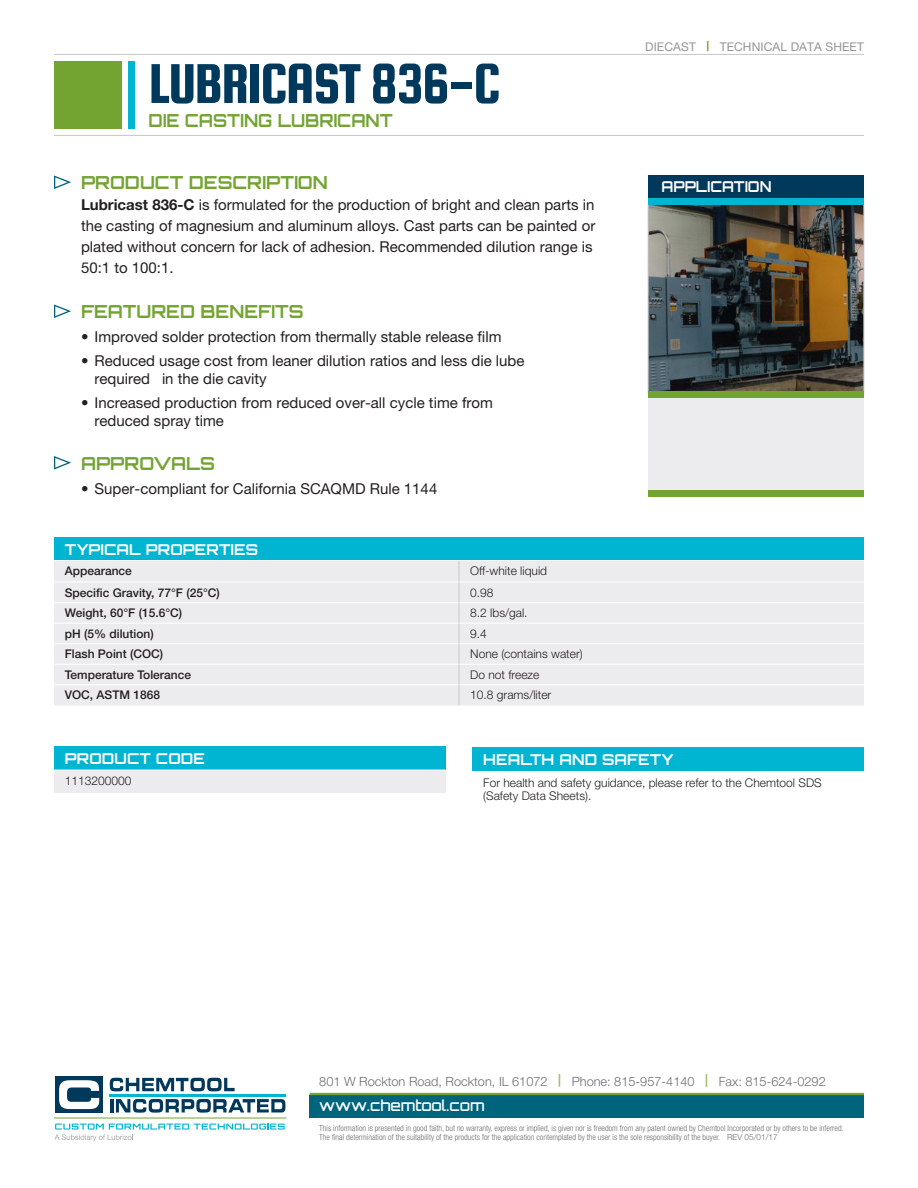
<style>
.page{position:relative;width:918px;height:1188px;background:#fff}
.page>*{position:absolute;margin:0;border:0;box-sizing:border-box;transform-origin:0 0}
.t1{font:60px "Squada One";letter-spacing:-.03em;color:#00395c}
._03_-_subhead{font:700 18px "Orbitron";color:#73a432}
._03_-_subhead-2{font:700 18px "Orbitron";color:#73a432;scale:.95 1}
._06_-_Benefits_Bulle{font:15px/18px "Helvetica Neue LT Pro";color:#231f20}
._04_-_Body_Copy_10_1{font:15px/21px "Helvetica Neue LT Pro";color:#231f20}
._2016_Chart_Head{font:700 15px "Orbitron";letter-spacing:.01em;color:#fff}
.t2{font:500 15px "Orbitron";color:#fff}
._03_-_subhead-3{font:700 15px "Orbitron";color:#fff;scale:.95 1}
.t3{font:300 12.75px "Helvetica Neue LT Pro";color:#6c6d70}
.New_Chart_Regular_RI{font:300 12px/13.5px "Helvetica Neue LT Pro";color:#231f20}
.New_Chart_Bold_LEFT{font:500 12px "Helvetica Neue LT Pro";color:#231f20}
.t4{font:12px "Helvetica Neue LT Pro";letter-spacing:.01em;color:#939598}
.New_Chart_Bold_LEFT-2{font:300 12px "Helvetica Neue LT Pro";color:#231f20}
.t5{font:300 condensed 8.25px/9px "Helvetica Neue LT Pro";color:#6c6d70}
.s1{font-weight:700}
.s2{font-weight:700;font-size:10.2px;color:#73a432}
.s3{font-weight:700;color:#97b967}
.s4{font-stretch:normal}
</style>
<div class="page">
<div style="left:310px;top:1095px;width:554px;height:23px;background:#00657c"></div>
<hr style="left:310px;top:1093px;width:554px;height:2px;background:#73a432">
<svg style="left:54px;top:1124px;width:231px;height:17px"></svg>
<hr style="left:54px;top:1118px;width:232px;height:1px;background:#73a432">
<div style="left:55px;top:1076px;width:47px;height:37px;background:#00395c"></div>
<svg style="left:59px;top:1080px;width:40px;height:29px"></svg>
<hr style="left:109px;top:1094px;width:177px;height:2px;background:#00b5d1">
<svg style="left:110px;top:1078px;width:125px;height:13px"></svg>
<svg style="left:110px;top:1099px;width:175px;height:14px"></svg>
<div style="left:648px;top:359px;width:216px;height:134px;background:#ececee"></div>
<div style="left:648px;top:490px;width:216px;height:7px;background:#73a432"></div>
<div style="left:128px;top:61px;width:6px;height:67px;background:#00b5d1"></div>
<div style="left:54px;top:61px;width:68px;height:67px;background:#73a432"></div>
<hr style="left:54px;top:54px;width:810px;height:1px;background:#c7c8ca">
<hr style="left:54px;top:135px;width:810px;height:1px;background:#c7c8ca">
<svg style="left:54px;top:176px;width:17px;height:13px"></svg>
<svg style="left:54px;top:305px;width:17px;height:13px"></svg>
<svg style="left:54px;top:456px;width:17px;height:14px"></svg>
<div style="left:648px;top:176px;width:216px;height:22px;background:#00395c"></div>
<img style="left:650px;top:206px;width:212px;height:185px">
<div style="left:648px;top:204px;width:216px;height:189px;border:1px solid #bcbdc0"></div>
<div style="left:648px;top:198px;width:216px;height:7px;background:#00b5d1"></div>
<div style="left:648px;top:392px;width:216px;height:6px;background:#73a432"></div>
<div style="left:472px;top:747px;width:392px;height:25px;background:#00b5d1"></div>
<hr style="left:472px;top:771px;width:392px;height:1px;background:#fff">
<div style="left:54px;top:747px;width:392px;height:23px;background:#00b5d1"></div>
<div style="left:54px;top:770px;width:392px;height:22px;background:#ececee"></div>
<hr style="left:54px;top:770px;width:392px;height:1px;background:#fff">
<div style="left:54px;top:537px;width:810px;height:24px;background:#00b5d1"></div>
<div style="left:54px;top:561px;width:810px;height:144px;background:#ececee"></div>
<hr style="left:54px;top:582px;width:405px;height:1px;background:#fff">
<hr style="left:459px;top:582px;width:405px;height:1px;background:#fff">
<hr style="left:54px;top:602px;width:405px;height:1px;background:#fff">
<hr style="left:459px;top:602px;width:405px;height:1px;background:#fff">
<hr style="left:54px;top:623px;width:405px;height:1px;background:#fff">
<hr style="left:459px;top:623px;width:405px;height:1px;background:#fff">
<hr style="left:54px;top:643px;width:405px;height:1px;background:#fff">
<hr style="left:459px;top:643px;width:405px;height:1px;background:#fff">
<hr style="left:54px;top:664px;width:405px;height:1px;background:#fff">
<hr style="left:459px;top:664px;width:405px;height:1px;background:#fff">
<hr style="left:54px;top:684px;width:405px;height:1px;background:#fff">
<hr style="left:459px;top:684px;width:405px;height:1px;background:#fff">
<hr style="left:54px;top:560px;width:405px;height:1px;background:#fff">
<hr style="left:459px;top:560px;width:405px;height:1px;background:#fff">
<svg style="left:459px;top:561px;width:1px;height:144px"></svg>
<p class="t1" style="left:148px;top:51px;width:354px">LUBRICAST 836-C</p>
<p class="_03_-_subhead-2" style="left:148px;top:110px;width:259px">DIE CASTING LUBRICANT</p>
<p class="_03_-_subhead" style="left:81px;top:172px;width:248px">PRODUCT DESCRIPTION</p>
<p class="_04_-_Body_Copy_10_1" style="left:81px;top:194px;width:516px"><span class="s1">Lubricast 836-C</span> is formulated for the production of bright and clean parts in the casting of magnesium and aluminum alloys. Cast parts can be painted or plated without concern for lack of adhesion. Recommended dilution range is 50:1 to 100:1.</p>
<p class="_03_-_subhead" style="left:81px;top:301px;width:224px">FEATURED BENEFITS</p>
<p class="_06_-_Benefits_Bulle" style="left:81px;top:328px;width:422px">• Improved solder protection from thermally stable release film</p>
<p class="_06_-_Benefits_Bulle" style="left:94px;top:352px;width:432px;text-indent:-14px">• Reduced usage cost from leaner dilution ratios and less die lube required in the die cavity</p>
<p class="_06_-_Benefits_Bulle" style="left:94px;top:394px;width:400px;text-indent:-14px">• Increased production from reduced over-all cycle time from reduced spray time</p>
<p class="_03_-_subhead" style="left:81px;top:452px;width:136px">APPROVALS</p>
<p class="_06_-_Benefits_Bulle" style="left:81px;top:479px;width:358px">• Super-compliant for California SCAQMD Rule 1144</p>
<p class="_2016_Chart_Head" style="left:65px;top:540px;width:195px">TYPICAL PROPERTIES</p>
<p class="New_Chart_Bold_LEFT" style="left:65px;top:564px;width:69px">Appearance</p>
<p class="New_Chart_Regular_RI" style="left:470px;top:564px;width:78px">Off-white liquid</p>
<p class="New_Chart_Bold_LEFT" style="left:65px;top:585px;width:157px">Specific Gravity, 77°F (25°C)</p>
<p class="New_Chart_Regular_RI" style="left:470px;top:585px;width:25px">0.98</p>
<p class="New_Chart_Bold_LEFT" style="left:65px;top:606px;width:119px">Weight, 60°F (15.6°C)</p>
<p class="New_Chart_Regular_RI" style="left:470px;top:606px;width:59px">8.2 lbs/gal.</p>
<p class="New_Chart_Bold_LEFT" style="left:65px;top:626px;width:90px">pH (5% dilution)</p>
<p class="New_Chart_Regular_RI" style="left:470px;top:626px;width:18px">9.4</p>
<p class="New_Chart_Bold_LEFT" style="left:65px;top:647px;width:100px">Flash Point (COC)</p>
<p class="New_Chart_Regular_RI" style="left:470px;top:647px;width:114px">None (contains water)</p>
<p class="New_Chart_Bold_LEFT" style="left:65px;top:667px;width:128px">Temperature Tolerance</p>
<p class="New_Chart_Regular_RI" style="left:470px;top:668px;width:71px">Do not freeze</p>
<p class="New_Chart_Bold_LEFT" style="left:65px;top:688px;width:97px">VOC, ASTM 1868</p>
<p class="New_Chart_Bold_LEFT-2" style="left:470px;top:688px;width:83px">10.8 grams/liter</p>
<p class="t4" style="left:645px;top:39px;width:220px">DIECAST <span class="s2">|</span> TECHNICAL DATA SHEET</p>
<p class="_03_-_subhead-3" style="left:662px;top:178px;width:117px">APPLICATION</p>
<p class="_2016_Chart_Head" style="left:65px;top:750px;width:142px">PRODUCT CODE</p>
<p class="New_Chart_Regular_RI" style="left:65px;top:774px;width:68px">1113200000</p>
<p class="_2016_Chart_Head" style="left:483px;top:750px;width:192px">HEALTH AND SAFETY</p>
<p class="New_Chart_Regular_RI" style="left:483px;top:776px;width:340px">For health and safety guidance, please refer to the Chemtool SDS (Safety Data Sheets).</p>
<h3 class="t3" style="left:319px;top:1074px;width:508px">801 W Rockton Road, Rockton, IL 61072 <span class="s3">|</span> Phone: 815-957-4140 <span class="s3">|</span> Fax: 815-624-0292</h3>
<h3 class="t2" style="left:319px;top:1097px;width:167px">www.chemtool.com</h3>
<p class="t5" style="left:319px;top:1123px;width:526px">This information is presented in good faith, but no warranty, express or implied, is given nor is freedom from any patent owned by Chemtool Incorporated or by others to be inferred.<br>The final determination of the suitability of the products for the application contemplated by the user is the sole responsibility of the buyer. <span class="s4">REV 05/01/17</span></p>
</div>
